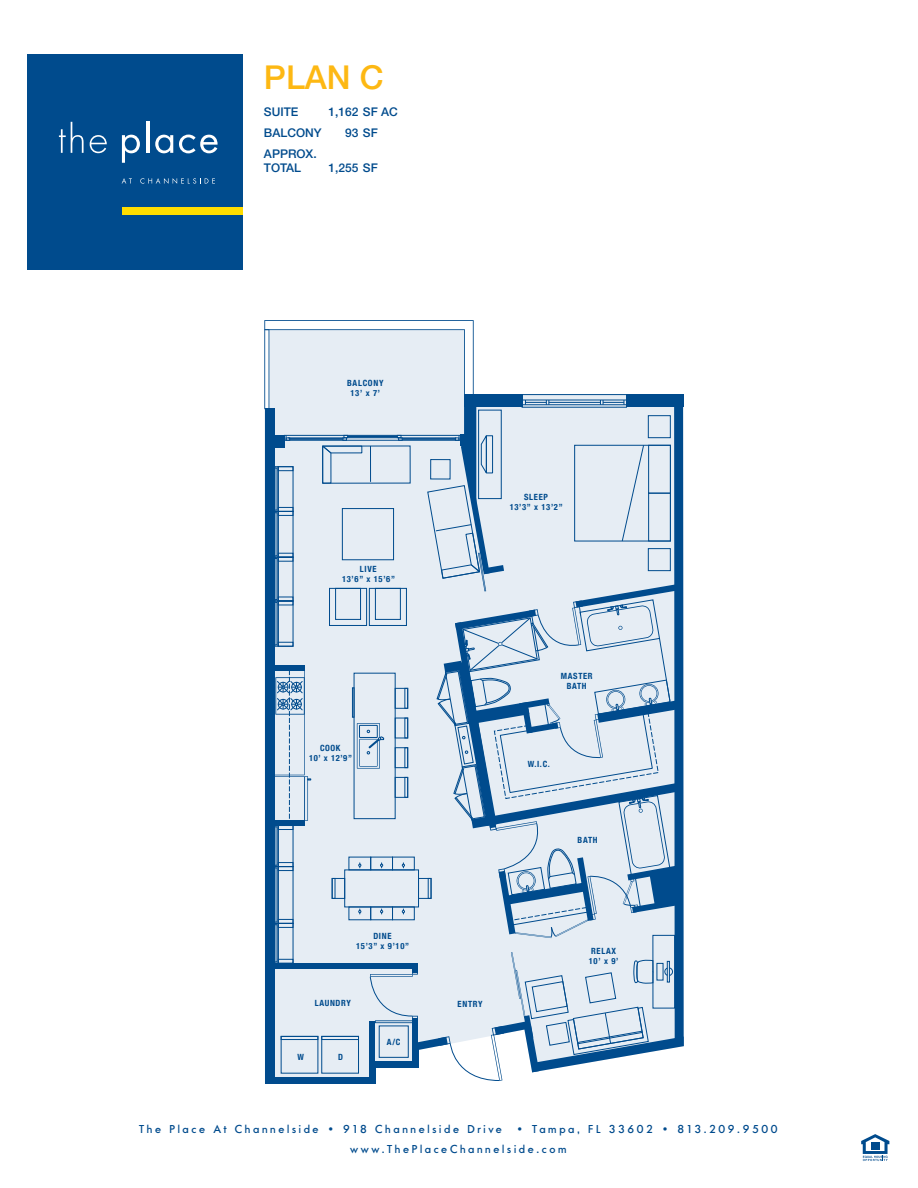
<style>
.page{position:relative;width:918px;height:1188px;background:#fff}
.page>*{position:absolute;margin:0;border:0;box-sizing:border-box;transform-origin:0 0}
.t1{font:500 33px "Helvetica Neue";color:#fdb813}
.t2{font:500 12px/20.4px "Futura No 2 D";letter-spacing:.22em;color:#004b8d;text-align:center}
.t3{font:500 12px/14.4px "Helvetica Neue";color:#004b8d}
.t4{font:700 condensed 8.55px/10.2px "Helvetica Neue";letter-spacing:.08em;color:#004b8d;text-align:center}
</style>
<div class="page">
<div style="left:27px;top:54px;width:216px;height:216px;background:#004b8d"></div>
<div style="left:122px;top:207px;width:121px;height:7px;background:#fd0"></div>
<svg style="left:122px;top:178px;width:10px;height:6px"></svg>
<svg style="left:140px;top:178px;width:75px;height:6px"></svg>
<svg style="left:59px;top:122px;width:25px;height:31px"></svg>
<svg style="left:90px;top:135px;width:17px;height:18px"></svg>
<svg style="left:122px;top:135px;width:18px;height:28px"></svg>
<hr style="left:146px;top:122px;width:3px;height:31px;background:#fff">
<svg style="left:155px;top:135px;width:18px;height:18px"></svg>
<svg style="left:179px;top:135px;width:39px;height:18px"></svg>
<div style="left:369px;top:1063px;width:7px;height:21px;background:#004b8d"></div>
<div style="left:269px;top:1077px;width:104px;height:7px;background:#004b8d"></div>
<svg style="left:264px;top:320px;width:420px;height:761px;background:#c7d7e6"></svg>
<svg style="left:861px;top:1134px;width:28px;height:27px"></svg>
<h1 class="t1" style="left:264px;top:57px;width:121px">PLAN C</h1>
<h2 class="t3" style="left:264px;top:104px;width:36px">SUITE</h2>
<h2 class="t3" style="left:328px;top:104px;width:71px">1,162 SF AC</h2>
<h2 class="t3" style="left:264px;top:125px;width:59px">BALCONY</h2>
<h2 class="t3" style="left:345px;top:125px;width:34px">93 SF</h2>
<h2 class="t3" style="left:264px;top:146px;width:54px">APPROX.<br>TOTAL</h2>
<h2 class="t3" style="left:328px;top:161px;width:51px">1,255 SF</h2>
<p class="t4" style="left:347px;top:377px;width:38px">BALCONY<br>13’ x 7’</p>
<p class="t4" style="left:342px;top:564px;width:54px">LIVE<br>13’6” x 15’6”</p>
<p class="t4" style="left:309px;top:743px;width:44px">COOK<br>10’ x 12’9”</p>
<p class="t4" style="left:356px;top:931px;width:54px">DINE<br>15’3” x 9’10”</p>
<p class="t4" style="left:315px;top:998px;width:38px">LAUNDRY</p>
<p class="t4" style="left:297px;top:1052px;width:8px">W</p>
<p class="t4" style="left:338px;top:1052px;width:6px">D</p>
<p class="t4" style="left:387px;top:1037px;width:15px">A/C</p>
<p class="t4" style="left:510px;top:492px;width:54px">SLEEP<br>13’3” x 13’2”</p>
<p class="t4" style="left:458px;top:999px;width:26px">ENTRY</p>
<p class="t4" style="left:561px;top:670px;width:33px">MASTER<br>BATH</p>
<p class="t4" style="left:528px;top:759px;width:24px">W.I.C.</p>
<p class="t4" style="left:578px;top:835px;width:21px">BATH</p>
<p class="t4" style="left:589px;top:945px;width:31px;text-align:left">RELAX<br>10’ x 9’</p>
<h2 class="t2" style="left:139px;top:1119px;width:640px">The Place At Channelside • 918 Channelside Drive • Tampa, FL 33602 • 813.209.9500 www.ThePlaceChannelside.com</h2>
</div>
